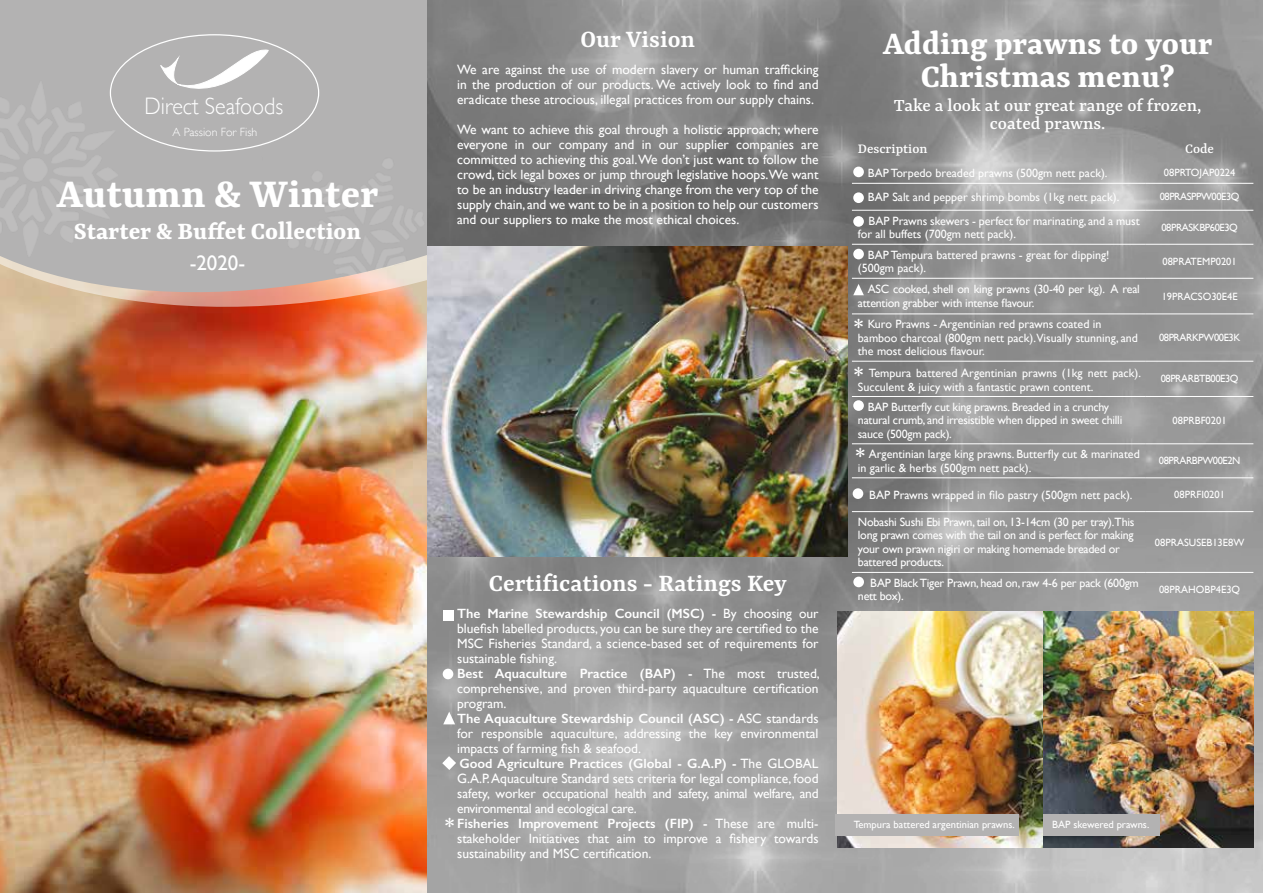
<style>
.page{position:relative;width:1263px;height:893px;background:#fff}
.page>*{position:absolute;margin:0;border:0;box-sizing:border-box;transform-origin:0 0}
.t1{font:700 45px "Rasa";color:#fff}
.t2{font:700 36px/33px "Rasa";color:#fff;text-align:center}
.t3{font:600 27px "Rasa";color:#fff}
.t4{font:700 27px "Rasa";color:#fff}
.t5{font:300 23.85px "Gill Sans";color:#fff;scale:.92 1}
.t6{font:21px "Gill Sans";color:#fff}
.t7{font:600 21px "Gill Sans";color:#fff}
.t8{font:500 19.5px/18px "Rasa";color:#fff;text-align:center}
.t9{font:500 15px "Rasa";color:#fff}
.t10{font:13.5px/15px "Gill Sans";color:#fff;text-align:justify}
.t11{font:12px/13.5px "Gill Sans";color:#fff}
.t12{font:12px/13.5px "Gill Sans";letter-spacing:-.02em;color:#fff}
.t13{font:300 12px "Gill Sans";color:#fff}
.t14{font:10.5px "Gill Sans";color:#fff}
.t15{font:10.5px "Gill Sans";letter-spacing:-.04em;color:#fff}
.s1{font-weight:600}
</style>
<div class="page">
<img style="left:0;top:332px;width:427px;height:561px">
<svg style="left:0;top:0;width:427px;height:325px;background:#bcaaa2"></svg>
<img style="left:261px;top:110px;width:166px;height:179px">
<img style="left:0;top:77px;width:144px;height:187px">
<svg style="left:160px;top:46px;width:109px;height:57px"></svg>
<img style="left:427px;top:0;width:836px;height:893px">
<img style="left:838px;top:612px;width:415px;height:235px">
<div style="left:835px;top:814px;width:183px;height:21px;background:#b3b2b2"></div>
<div style="left:1043px;top:814px;width:117px;height:21px;background:#b3b2b2"></div>
<hr style="left:852px;top:183px;width:294px;height:1px;background:#fff">
<hr style="left:1146px;top:183px;width:107px;height:1px;background:#fff">
<hr style="left:852px;top:210px;width:294px;height:1px;background:#fff">
<hr style="left:1146px;top:210px;width:107px;height:1px;background:#fff">
<hr style="left:852px;top:244px;width:294px;height:1px;background:#fff">
<hr style="left:1146px;top:244px;width:107px;height:1px;background:#fff">
<hr style="left:852px;top:278px;width:294px;height:1px;background:#fff">
<hr style="left:1146px;top:278px;width:107px;height:1px;background:#fff">
<hr style="left:852px;top:314px;width:294px;height:1px;background:#fff">
<hr style="left:1146px;top:314px;width:107px;height:1px;background:#fff">
<hr style="left:852px;top:361px;width:294px;height:1px;background:#fff">
<hr style="left:1146px;top:361px;width:107px;height:1px;background:#fff">
<hr style="left:852px;top:396px;width:294px;height:1px;background:#fff">
<hr style="left:1146px;top:396px;width:107px;height:1px;background:#fff">
<hr style="left:852px;top:444px;width:294px;height:1px;background:#fff">
<hr style="left:1146px;top:444px;width:107px;height:1px;background:#fff">
<hr style="left:852px;top:478px;width:294px;height:1px;background:#fff">
<hr style="left:1146px;top:478px;width:107px;height:1px;background:#fff">
<hr style="left:852px;top:511px;width:294px;height:1px;background:#fff">
<hr style="left:1146px;top:511px;width:107px;height:1px;background:#fff">
<hr style="left:852px;top:572px;width:294px;height:1px;background:#fff">
<hr style="left:1146px;top:572px;width:107px;height:1px;background:#fff">
<div style="left:853px;top:167px;width:11px;height:10px;background:#fff;border-radius:50%"></div>
<div style="left:853px;top:192px;width:11px;height:11px;background:#fff;border-radius:50%"></div>
<div style="left:853px;top:216px;width:11px;height:11px;background:#fff;border-radius:50%"></div>
<div style="left:853px;top:249px;width:11px;height:10px;background:#fff;border-radius:50%"></div>
<svg style="left:853px;top:284px;width:11px;height:11px"></svg>
<div style="left:853px;top:400px;width:11px;height:11px;background:#fff;border-radius:50%"></div>
<div style="left:853px;top:488px;width:10px;height:11px;background:#fff;border-radius:50%"></div>
<div style="left:853px;top:577px;width:11px;height:10px;background:#fff;border-radius:50%"></div>
<img style="left:427px;top:246px;width:421px;height:310px">
<div style="left:443px;top:669px;width:10px;height:10px;background:#fff;border-radius:50%"></div>
<div style="left:443px;top:610px;width:10px;height:11px;background:#fff"></div>
<svg style="left:443px;top:712px;width:12px;height:12px"></svg>
<svg style="left:442px;top:756px;width:14px;height:14px"></svg>
<h3 class="t5" style="left:145px;top:88px;width:152px">Direct Seafoods</h3>
<p class="t13" style="left:172px;top:122px;width:87px">A Passion For Fish</p>
<h1 class="t1" style="left:57px;top:165px;width:323px">Autumn &amp; Winter</h1>
<h3 class="t4" style="left:74px;top:214px;width:289px">Starter &amp; Buffet Collection</h3>
<h3 class="t6" style="left:190px;top:251px;width:57px">-2020-</h3>
<h3 class="t3" style="left:580px;top:23px;width:116px">Our Vision</h3>
<p class="t10" style="left:457px;top:62px;width:363px">We are against the use of modern slavery or human trafficking in the production of our products. We actively look to find and eradicate these atrocious, illegal practices from our supply chains.</p>
<p class="t10" style="left:457px;top:122px;width:363px">We want to achieve this goal through a holistic approach; where everyone in our company and in our supplier companies are committed to achieving this goal. We don’t just want to follow the crowd, tick legal boxes or jump through legislative hoops.We want to be an industry leader in driving change from the very top of the supply chain, and we want to be in a position to help our customers and our suppliers to make the most ethical choices.</p>
<h3 class="t3" style="left:489px;top:566px;width:299px">Certifications - Ratings Key</h3>
<p class="t10" style="left:457px;top:605px;width:364px;text-align:left"><span class="s1">The Marine Stewardship Council (MSC) -</span> By choosing our bluefish labelled products, you can be sure they are certified to the MSC Fisheries Standard, a science-based set of requirements for sustainable fishing.<br><span class="s1">Best Aquaculture Practice (BAP) -</span> The most trusted, comprehensive, and proven third-party aquaculture certification program.<br><span class="s1">The Aquaculture Stewardship Council (ASC) -</span> ASC standards for responsible aquaculture, addressing the key environmental impacts of farming fish &amp; seafood.<br><span class="s1">Good Agriculture Practices (Global - G.A.P) -</span> The GLOBAL G.A.P. Aquaculture Standard sets criteria for legal compliance, food safety, worker occupational health and safety, animal welfare, and environmental and ecological care.<br><span class="s1">Fisheries Improvement Projects (FIP) -</span> These are multi&shy;stakeholder Initiatives that aim to improve a fishery towards sustainability and MSC certification.</p>
<h3 class="t7" style="left:445px;top:814px;width:11px">*</h3>
<h2 class="t2" style="left:883px;top:28px;width:331px">Adding prawns to your<br>Christmas menu?</h2>
<h3 class="t8" style="left:894px;top:97px;width:309px">Take a look at our great range of frozen, coated prawns.</h3>
<p class="t9" style="left:858px;top:140px;width:71px">Description</p>
<p class="t9" style="left:1185px;top:140px;width:30px">Code</p>
<p class="t11" style="left:868px;top:166px;width:241px">BAP Torpedo breaded prawns (500gm nett pack).</p>
<p class="t14" style="left:1164px;top:167px;width:73px">08PRTOJAP0224</p>
<p class="t11" style="left:868px;top:190px;width:253px">BAP Salt and pepper shrimp bombs (1kg nett pack).</p>
<p class="t15" style="left:1160px;top:191px;width:81px">08PRASPPW00E3Q</p>
<p class="t11" style="left:858px;top:214px;width:283px;text-indent:11px">BAP Prawns skewers - perfect for marinating, and a must for all buffets (700gm nett pack).</p>
<p class="t15" style="left:1161px;top:221px;width:78px">08PRASKBP60E3Q</p>
<p class="t11" style="left:858px;top:248px;width:253px;text-indent:10px">BAP Tempura battered prawns - great for dipping! (500gm pack).</p>
<p class="t14" style="left:1162px;top:255px;width:76px">08PRATEMP0201</p>
<p class="t12" style="left:858px;top:283px;width:283px;text-indent:10px">ASC cooked, shell on king prawns (30-40 per kg). A real attention grabber with intense flavour.</p>
<p class="t14" style="left:1162px;top:290px;width:77px">19PRACSO30E4E</p>
<p class="t11" style="left:858px;top:317px;width:282px;text-indent:10px">Kuro Prawns - Argentinian red prawns coated in bamboo charcoal (800gm nett pack).Visually stunning, and the most delicious flavour.</p>
<h3 class="t7" style="left:854px;top:314px;width:11px">*</h3>
<h3 class="t7" style="left:854px;top:362px;width:11px">*</h3>
<p class="t15" style="left:1159px;top:331px;width:83px">08PRARKPW00E3K</p>
<p class="t11" style="left:858px;top:366px;width:285px;text-indent:11px">Tempura battered Argentinian prawns (1kg nett pack).<br>Succulent &amp; juicy with a fantastic prawn content.</p>
<p class="t15" style="left:1161px;top:373px;width:79px">08PRARBTB00E3Q</p>
<p class="t12" style="left:858px;top:400px;width:266px;text-indent:10px">BAP Butterfly cut king prawns. Breaded in a crunchy natural crumb, and irresistible when dipped in sweet chilli sauce (500gm pack).</p>
<p class="t14" style="left:1172px;top:414px;width:56px">08PRBF0201</p>
<h3 class="t7" style="left:856px;top:443px;width:11px">*</h3>
<p class="t11" style="left:858px;top:447px;width:283px;text-indent:11px">Argentinian large king prawns. Butterfly cut &amp; marinated in garlic &amp; herbs (500gm nett pack).</p>
<p class="t15" style="left:1159px;top:455px;width:83px">08PRARBPW00E2N</p>
<p class="t11" style="left:869px;top:488px;width:265px">BAP Prawns wrapped in filo pastry (500gm nett pack).</p>
<p class="t14" style="left:1174px;top:489px;width:52px">08PRFI0201</p>
<p class="t12" style="left:858px;top:515px;width:278px">Nobashi Sushi Ebi Prawn, tail on, 13-14cm (30 per tray).This long prawn comes with the tail on and is perfect for making your own prawn nigiri or making homemade breaded or battered products.</p>
<p class="t14" style="left:1155px;top:536px;width:91px">08PRASUSEB13E8W</p>
<p class="t12" style="left:858px;top:576px;width:282px;text-indent:12px">BAP Black Tiger Prawn, head on, raw 4-6 per pack (600gm nett box).</p>
<p class="t14" style="left:1159px;top:583px;width:83px">08PRAHOBP4E3Q</p>
<p class="t14" style="left:854px;top:818px;width:163px">Tempura battered argentinian prawns.</p>
<p class="t14" style="left:1052px;top:818px;width:99px">BAP skewered prawns.</p>
</div>
